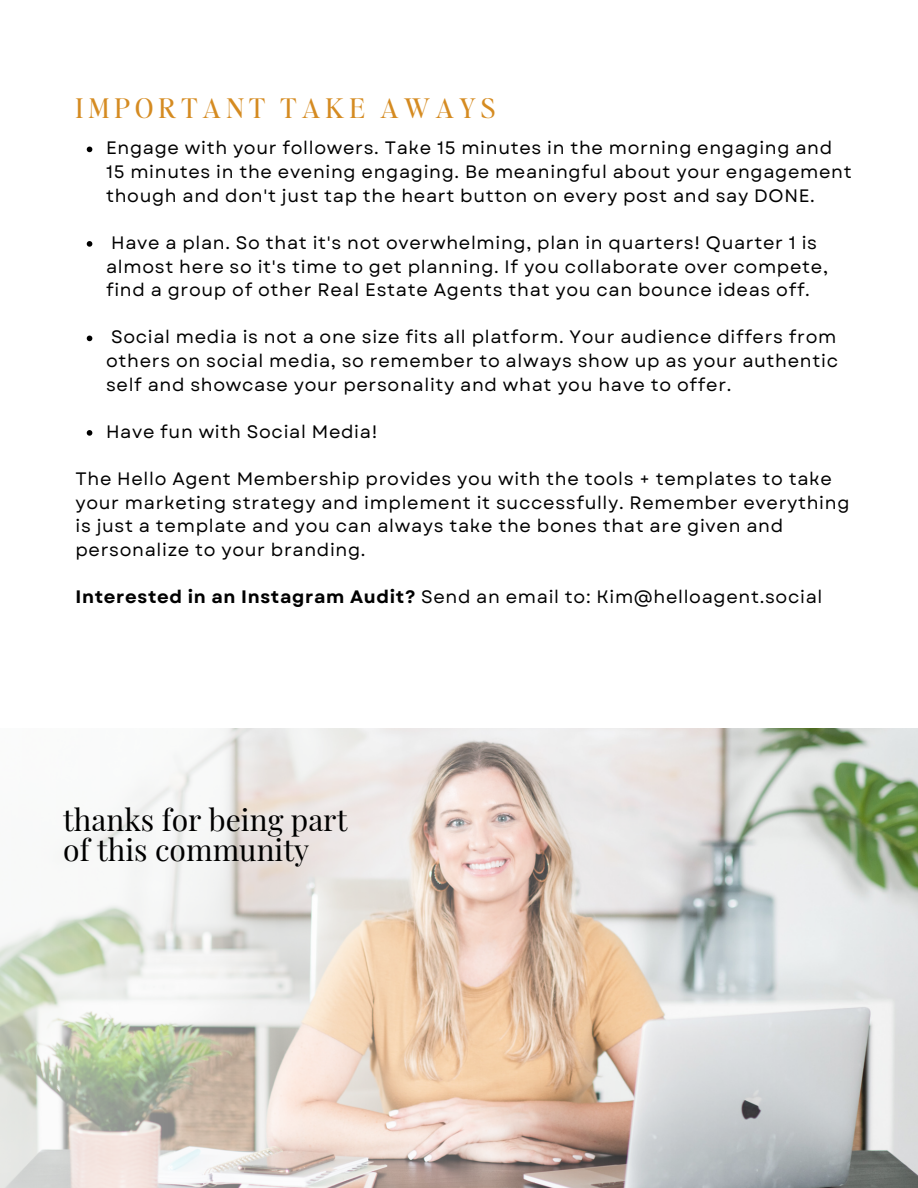
<style>
.page{position:relative;width:918px;height:1188px;background:#fff}
.page>*{position:absolute;margin:0;border:0;box-sizing:border-box;transform-origin:0 0}
.t1{font:30px "Playfair Display";color:#000}
.t2{font:27px "Editors Note";letter-spacing:.19em;color:#d58b21}
.t3{font:18px/23.7px "Garet";letter-spacing:.04em;color:#000}
.s1{font-weight:700}
</style>
<div class="page">
<img style="left:0;top:728px;width:918px;height:460px">
<svg style="left:87px;top:147px;width:5px;height:5px"></svg>
<svg style="left:87px;top:241px;width:5px;height:6px"></svg>
<svg style="left:87px;top:336px;width:5px;height:5px"></svg>
<svg style="left:87px;top:430px;width:5px;height:6px"></svg>
<p class="t2" style="left:75px;top:90px;width:421px">IMPORTANT TAKE AWAYS</p>
<p class="t3" style="left:106px;top:136px;width:747px">Engage with your followers. Take 15 minutes in the morning engaging and<br>15 minutes in the evening engaging. Be meaningful about your engagement though and don't just tap the heart button on every post and say DONE.</p>
<p class="t3" style="left:106px;top:231px;width:723px">Have a plan. So that it's not overwhelming, plan in quarters! Quarter 1 is almost here so it's time to get planning. If you collaborate over compete, find a group of other Real Estate Agents that you can bounce ideas off.</p>
<p class="t3" style="left:106px;top:325px;width:734px;text-align:justify">Social media is not a one size fits all platform. Your audience differs from others on social media, so remember to always show up as your authentic self and showcase your personality and what you have to offer.</p>
<p class="t3" style="left:106px;top:420px;width:273px">Have fun with Social Media!</p>
<p class="t3" style="left:75px;top:467px;width:776px">The Hello Agent Membership provides you with the tools + templates to take your marketing strategy and implement it successfully. Remember everything is just a template and you can always take the bones that are given and personalize to your branding.</p>
<p class="t3" style="left:75px;top:585px;width:748px"><span class="s1">Interested in an Instagram Audit?</span> Send an email to: Kim@helloagent.social</p>
<p class="t1" style="left:63px;top:798px;width:286px">thanks for being part</p>
<p class="t1" style="left:63px;top:829px;width:247px">of this community</p>
</div>
